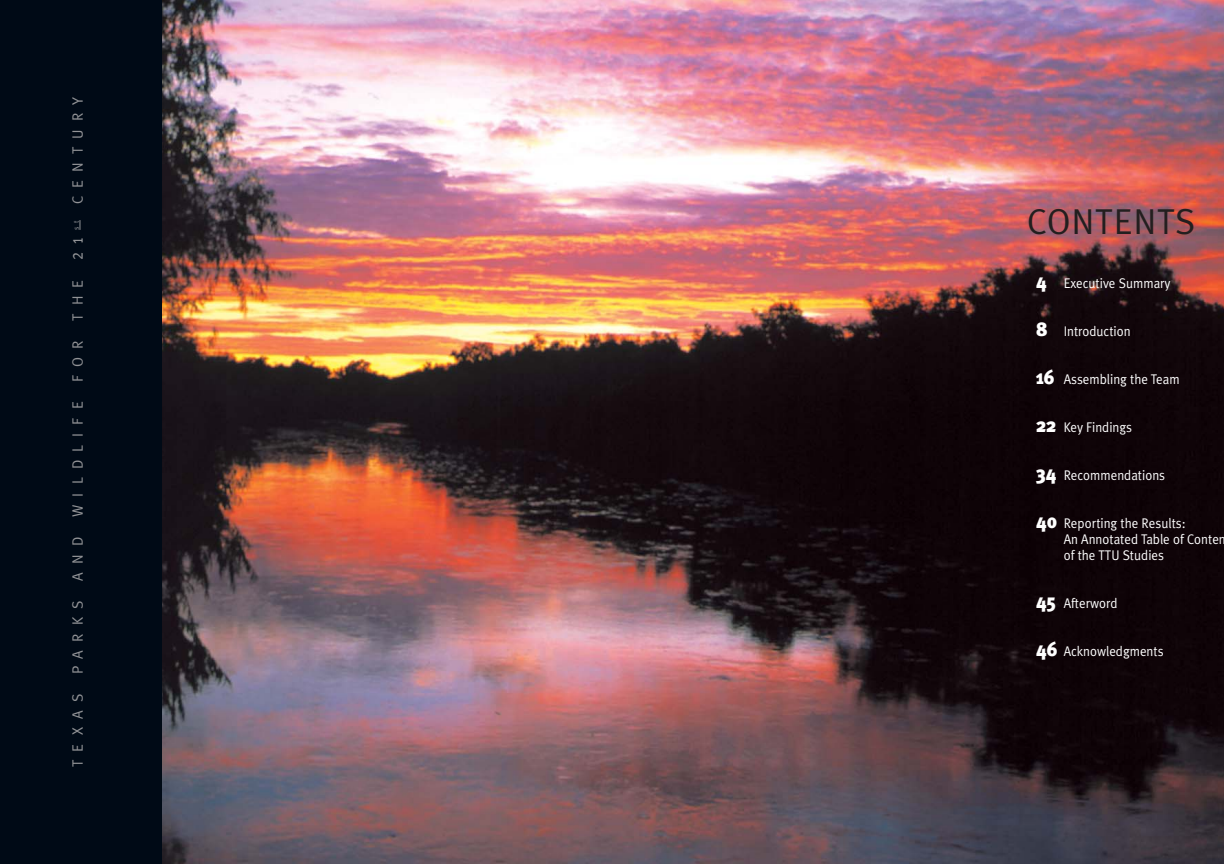
<style>
.page{position:relative;width:1224px;height:864px;background:#fff}
.page>*{position:absolute;margin:0;border:0;box-sizing:border-box;transform-origin:0 0}
.t1{font:36px "Meta Plus Normal";letter-spacing:.015em;color:#231f1f}
.t2{font:15px "Meta Plus Normal";letter-spacing:.545em;color:#939497}
.t3{font:14px/16px "Meta Plus Normal";color:#fff;scale:.93 1}
.s1{font-size:18.8px}
.s2{font-family:"Meta Plus";font-weight:900;font-size:20px}
</style>
<div class="page">
<img style="left:162px;top:0;width:1062px;height:864px">
<div style="left:0;top:0;width:162px;height:864px;background:#000a16"></div>
<p class="t2" style="left:72px;top:230px;width:135px;rotate:-90deg"><sup>st</sup> CENTURY</p>
<p class="t2" style="left:72px;top:321px;width:84px;rotate:-90deg">THE <span class="s1">21</span></p>
<p class="t2" style="left:72px;top:382px;width:43px;rotate:-90deg">FOR</p>
<p class="t2" style="left:72px;top:517px;width:117px;rotate:-90deg">WILDLIFE</p>
<p class="t2" style="left:72px;top:581px;width:46px;rotate:-90deg">AND</p>
<p class="t2" style="left:72px;top:674px;width:75px;rotate:-90deg">PARKS</p>
<p class="t2" style="left:72px;top:767px;width:75px;rotate:-90deg">TEXAS</p>
<h1 class="t1" style="left:1027px;top:209px;width:170px">CONTENTS</h1>
<p class="t3" style="left:1036px;top:277px;width:146px"><span class="s2">4</span> Executive Summary</p>
<p class="t3" style="left:1036px;top:325px;width:103px"><span class="s2">8</span> Introduction</p>
<p class="t3" style="left:1036px;top:373px;width:156px"><span class="s2">16</span> Assembling the Team</p>
<p class="t3" style="left:1036px;top:421px;width:105px"><span class="s2">22</span> Key Findings</p>
<p class="t3" style="left:1036px;top:469px;width:140px"><span class="s2">34</span> Recommendations</p>
<p class="t3" style="left:1064px;top:517px;width:176px;text-indent:-28px"><span class="s2">40</span> Reporting the Results:<br>An Annotated Table of Conten of the TTU Studies</p>
<p class="t3" style="left:1036px;top:597px;width:89px"><span class="s2">45</span> Afterword</p>
<p class="t3" style="left:1036px;top:645px;width:139px"><span class="s2">46</span> Acknowledgments</p>
</div>
